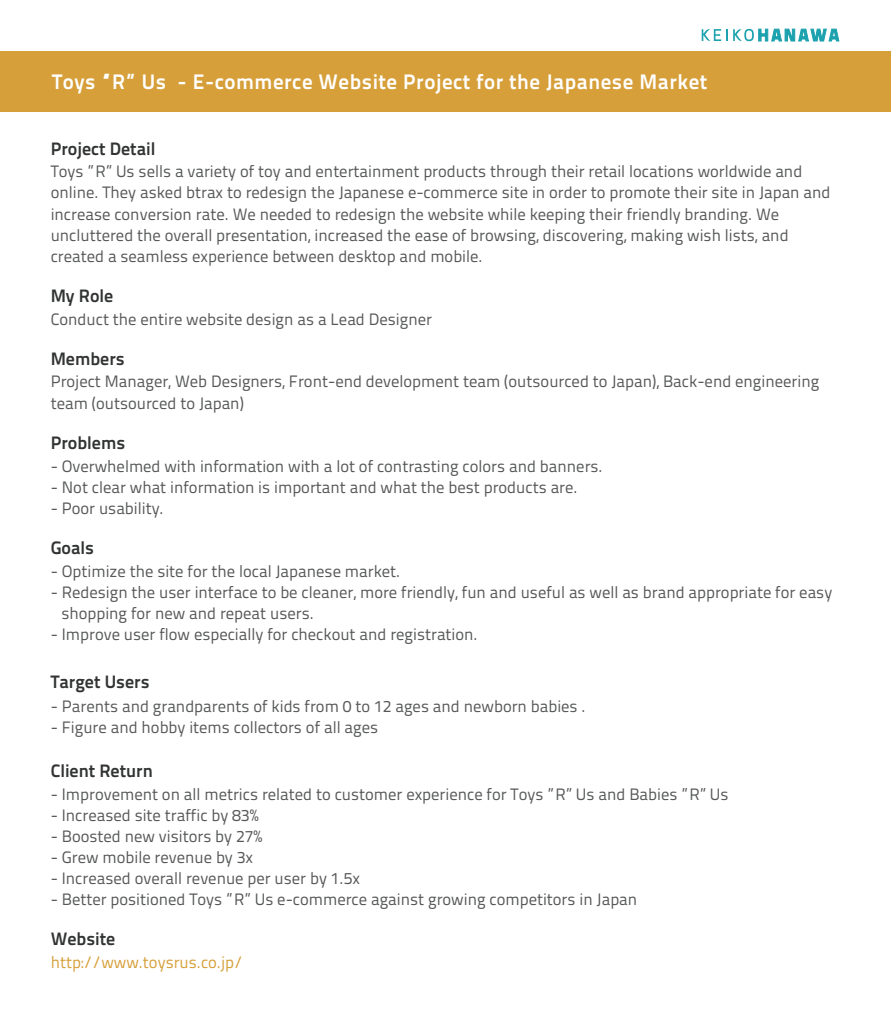
<style>
.page{position:relative;width:891px;height:1028px;background:#fff}
.page>*{position:absolute;margin:0;border:0;box-sizing:border-box;transform-origin:0 0}
.t1{font:700 21px "Titillium Text 22 L";letter-spacing:.025em;color:#fff}
.t2{font:700 18px "Titillium Text 22 L";color:#313432}
.t3{font:16.5px/21.4px "Titillium Text 22 L";color:#565857}
.t4{font:16.5px "Titillium Text 22 L";color:#575858}
.t5{font:16.5px "Titillium Text 22 L";color:#d69f3a}
.s1{color:#565857}
</style>
<div class="page">
<svg style="left:701px;top:29px;width:26px;height:12px"></svg>
<svg style="left:733px;top:28px;width:106px;height:14px"></svg>
<div style="left:0;top:51px;width:890px;height:60px;background:#d69f3a"></div>
<p class="t1" style="left:52px;top:65px;width:656px">Toys “R” Us - E-commerce Website Project for the Japanese Market</p>
<p class="t2" style="left:51px;top:135px;width:106px">Project Detail</p>
<p class="t3" style="left:51px;top:160px;width:781px">Toys ”R” Us sells a variety of toy and entertainment products through their retail locations worldwide and online. They asked btrax to redesign the Japanese e-commerce site in order to promote their site in Japan and increase conversion rate. We needed to redesign the website while keeping their friendly branding. We uncluttered the overall presentation, increased the ease of browsing, discovering, making wish lists, and created a seamless experience between desktop and mobile.</p>
<p class="t2" style="left:51px;top:282px;width:64px">My Role</p>
<p class="t3" style="left:51px;top:308px;width:382px">Conduct the entire website design as a Lead Designer</p>
<p class="t2" style="left:51px;top:345px;width:76px">Members</p>
<p class="t3" style="left:51px;top:370px;width:769px;line-height:21.8px">Project Manager, Web Designers, Front-end development team (outsourced to Japan), Back-end engineering team (outsourced to Japan)</p>
<p class="t2" style="left:51px;top:429px;width:76px">Problems</p>
<p class="t3" style="left:51px;top:455px;width:553px">- Overwhelmed with information with a lot of contrasting colors and banners.</p>
<p class="t3" style="left:51px;top:476px;width:528px">- Not clear what information is important and what the best products are.</p>
<p class="t3" style="left:51px;top:497px;width:114px">- Poor usability.</p>
<p class="t2" style="left:51px;top:534px;width:45px">Goals</p>
<p class="t3" style="left:51px;top:560px;width:351px">- Optimize the site for the local Japanese market.</p>
<p class="t3" style="left:61px;top:581px;width:772px;line-height:20.8px;text-indent:-11px">- Redesign the user interface to be cleaner, more friendly, fun and useful as well as brand appropriate for easy shopping for new and repeat users.</p>
<p class="t3" style="left:51px;top:622px;width:428px">- Improve user flow especially for checkout and registration.</p>
<p class="t2" style="left:51px;top:668px;width:100px">Target Users</p>
<p class="t4" style="left:51px;top:694px;width:536px"><span class="s1">-</span> Parents and grandparents of kids from 0 to 12 ages and newborn babies .</p>
<p class="t4" style="left:51px;top:715px;width:329px"><span class="s1">-</span> Figure and hobby items collectors of all ages</p>
<p class="t2" style="left:51px;top:757px;width:104px">Client Return</p>
<p class="t3" style="left:51px;top:783px;width:679px">- Improvement on all metrics related to customer experience for Toys ”R” Us and Babies ”R” Us</p>
<p class="t3" style="left:51px;top:804px;width:209px">- Increased site traffic by 83%</p>
<p class="t3" style="left:51px;top:825px;width:213px">- Boosted new visitors by 27%</p>
<p class="t3" style="left:51px;top:846px;width:204px">- Grew mobile revenue by 3x</p>
<p class="t3" style="left:51px;top:867px;width:311px">- Increased overall revenue per user by 1.5x</p>
<p class="t3" style="left:51px;top:888px;width:588px">- Better positioned Toys ”R” Us e-commerce against growing competitors in Japan</p>
<p class="t2" style="left:51px;top:925px;width:66px">Website</p>
<p class="t5" style="left:51px;top:950px;width:193px">http://www.toysrus.co.jp/</p>
</div>
